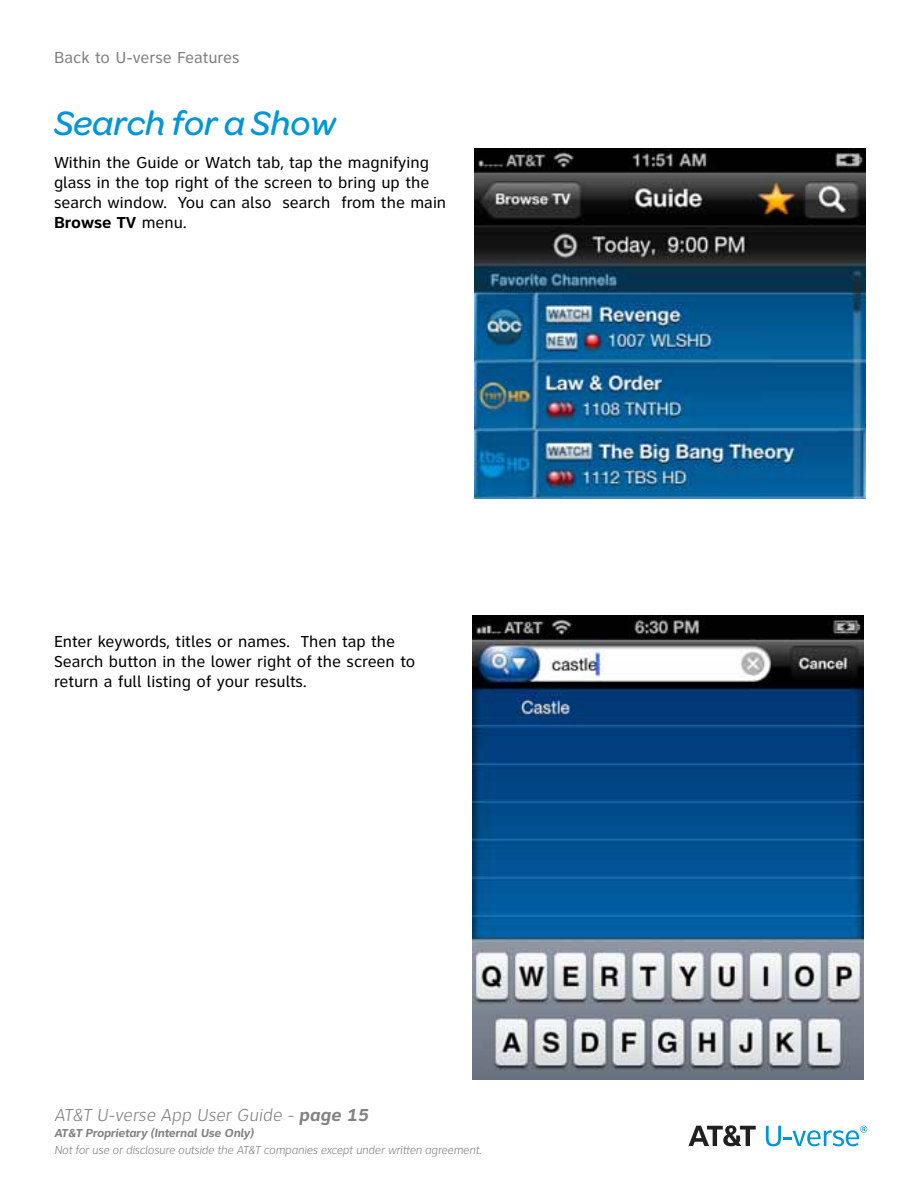
<style>
.page{position:relative;width:918px;height:1188px;background:#fff}
.page>*{position:absolute;margin:0;border:0;box-sizing:border-box;transform-origin:0 0}
.t1{font:italic 500 36px "Omnes";color:#0096d6}
.t2{font:italic 300 18px "Clearview ATT";color:#808285}
.t3{font:16.5px/19.8px "Clearview ATT";color:#000}
.t4{font:16.5px "Clearview ATT";color:#808080}
.t5{font:italic 300 12px "Clearview ATT";letter-spacing:-.02em;color:#808285}
.t6{font:italic 700 12px "Clearview ATT";letter-spacing:-.02em;color:#808285}
.s1{font-weight:700}
</style>
<div class="page">
<svg style="left:689px;top:1125px;width:67px;height:21px"></svg>
<svg style="left:766px;top:1126px;width:101px;height:20px"></svg>
<img style="left:474px;top:148px;width:392px;height:351px">
<img style="left:472px;top:615px;width:392px;height:465px">
<p class="t4" style="left:54px;top:48px;width:187px">Back to U-verse Features</p>
<h1 class="t1" style="left:54px;top:103px;width:284px">Search for a Show</h1>
<p class="t3" style="left:54px;top:153px;width:394px">Within the Guide or Watch tab, tap the magnifying glass in the top right of the screen to bring up the search window. You can also search from the main <span class="s1">Browse TV</span> menu.</p>
<p class="t3" style="left:54px;top:632px;width:363px">Enter keywords, titles or names. Then tap the<br>Search button in the lower right of the screen to return a full listing of your results.</p>
<p class="t2" style="left:54px;top:1105px;width:316px">AT&amp;T U-verse App User Guide - <span class="s1">page 15</span></p>
<p class="t6" style="left:54px;top:1126px;width:201px">AT&amp;T Proprietary (Internal Use Only)</p>
<p class="t5" style="left:54px;top:1143px;width:429px">Not for use or disclosure outside the AT&amp;T companies except under written agreement.</p>
</div>
